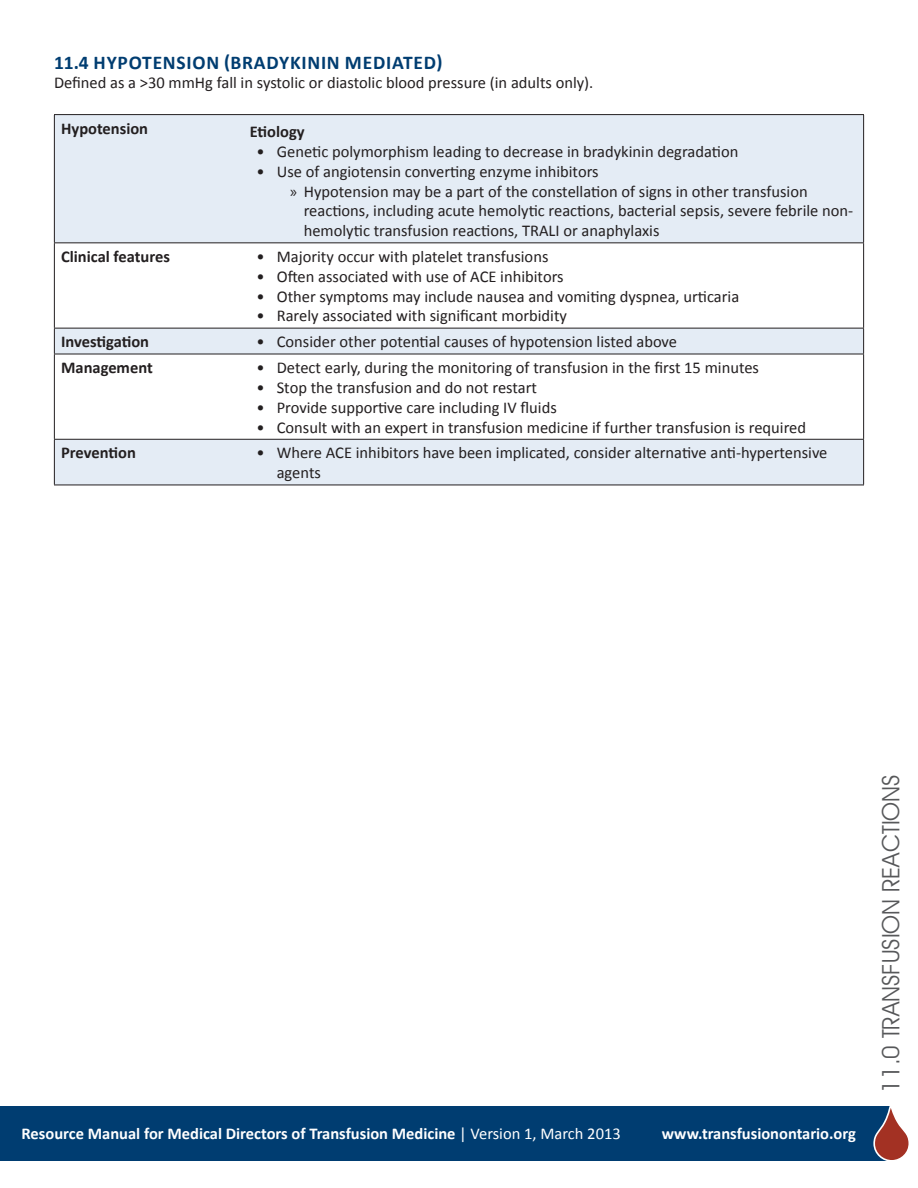
<style>
.page{position:relative;width:918px;height:1188px;background:#fff}
.page>*{position:absolute;margin:0;border:0;box-sizing:border-box;transform-origin:0 0}
.Subtitles{font:24px "Avant Garde IT Cby BT";color:#57585a}
.t1{font:700 19.5px "Calibri";letter-spacing:.04em;color:#003d71}
.t2{font:16.5px/19.8px "Calibri";color:#231f20}
.t3{font:700 16.5px "Calibri";color:#fff}
.t4{font:700 16.5px "Calibri";color:#231f20}
.s1{font-family:"Myriad Pro"}
.s2{font-weight:400}
</style>
<div class="page">
<div style="left:0;top:1106px;width:889px;height:55px;background:#003d71"></div>
<svg style="left:874px;top:1106px;width:35px;height:55px"></svg>
<svg style="left:55px;top:115px;width:808px;height:370px;fill:#e4ecf5"></svg>
<hr style="left:243px;top:114px;width:621px;height:1px;background:#231f20">
<hr style="left:54px;top:242px;width:189px;height:1px;background:#231f20">
<hr style="left:243px;top:242px;width:621px;height:1px;background:#231f20">
<hr style="left:54px;top:328px;width:189px;height:1px;background:#231f20">
<hr style="left:243px;top:328px;width:621px;height:1px;background:#231f20">
<hr style="left:54px;top:354px;width:189px;height:1px;background:#231f20">
<hr style="left:243px;top:354px;width:621px;height:1px;background:#231f20">
<hr style="left:54px;top:439px;width:189px;height:1px;background:#231f20">
<hr style="left:243px;top:439px;width:621px;height:1px;background:#231f20">
<hr style="left:243px;top:485px;width:621px;height:1px;background:#231f20">
<hr style="left:863px;top:115px;width:1px;height:127px;background:#231f20">
<hr style="left:863px;top:243px;width:1px;height:85px;background:#231f20">
<svg style="left:863px;top:328px;width:1px;height:26px"></svg>
<hr style="left:863px;top:354px;width:1px;height:85px;background:#231f20">
<hr style="left:863px;top:440px;width:1px;height:45px;background:#231f20">
<hr style="left:54px;top:114px;width:189px;height:1px;background:#231f20">
<hr style="left:54px;top:115px;width:1px;height:127px;background:#231f20">
<hr style="left:54px;top:243px;width:1px;height:85px;background:#231f20">
<svg style="left:54px;top:328px;width:1px;height:26px"></svg>
<hr style="left:54px;top:354px;width:1px;height:85px;background:#231f20">
<hr style="left:54px;top:440px;width:1px;height:45px;background:#231f20">
<hr style="left:54px;top:485px;width:189px;height:1px;background:#231f20">
<p class="t1" style="left:54px;top:50px;width:390px">11.4 HYPOTENSION (BRADYKININ MEDIATED)</p>
<p class="t2" style="left:54px;top:73px;width:541px">Defined as a &gt;30 mmHg fall in systolic or diastolic blood pressure (in adults only).</p>
<p class="t4" style="left:61px;top:118px;width:89px">Hypotension</p>
<p class="t4" style="left:250px;top:121px;width:56px">Etiology</p>
<p class="t2" style="left:256px;top:142px;width:483px">• Genetic polymorphism leading to decrease in bradykinin degradation</p>
<p class="t2" style="left:256px;top:161px;width:344px">• Use of angiotensin converting enzyme inhibitors</p>
<p class="t2" style="left:304px;top:181px;width:551px;text-indent:-14px"><span class="s1">»</span> Hypotension may be a part of the constellation of signs in other transfusion reactions, including acute hemolytic reactions, bacterial sepsis, severe febrile non&shy;hemolytic transfusion reactions, TRALI or anaphylaxis</p>
<p class="t4" style="left:61px;top:246px;width:110px">Clinical features</p>
<p class="t2" style="left:256px;top:247px;width:293px">• Majority occur with platelet transfusions</p>
<p class="t2" style="left:256px;top:266px;width:309px">• Often associated with use of ACE inhibitors</p>
<p class="t2" style="left:256px;top:286px;width:484px">• Other symptoms may include nausea and vomiting dyspnea, urticaria</p>
<p class="t2" style="left:256px;top:306px;width:312px">• Rarely associated with significant morbidity</p>
<p class="t4" style="left:61px;top:331px;width:89px">Investigation</p>
<p class="t2" style="left:256px;top:332px;width:422px">• Consider other potential causes of hypotension listed above</p>
<p class="t4" style="left:61px;top:357px;width:93px">Management</p>
<p class="t2" style="left:256px;top:358px;width:504px">• Detect early, during the monitoring of transfusion in the first 15 minutes</p>
<p class="t2" style="left:256px;top:378px;width:282px">• Stop the transfusion and do not restart</p>
<p class="t2" style="left:256px;top:397px;width:302px">• Provide supportive care including IV fluids</p>
<p class="t2" style="left:256px;top:417px;width:551px">• Consult with an expert in transfusion medicine if further transfusion is required</p>
<p class="t4" style="left:61px;top:442px;width:76px">Prevention</p>
<p class="t2" style="left:277px;top:443px;width:552px;text-indent:-20px">• Where ACE inhibitors have been implicated, consider alternative anti-hypertensive agents</p>
<p class="t3" style="left:22px;top:1123px;width:601px">Resource Manual for Medical Directors of Transfusion Medicine <span class="s2">| Version 1, March 2013</span></p>
<p class="t3" style="left:662px;top:1123px;width:196px">www.transfusionontario.org</p>
<p class="Subtitles" style="left:877px;top:1093px;width:320px;rotate:-90deg">11.0 TRANSFUSION REACTIONS</p>
</div>
